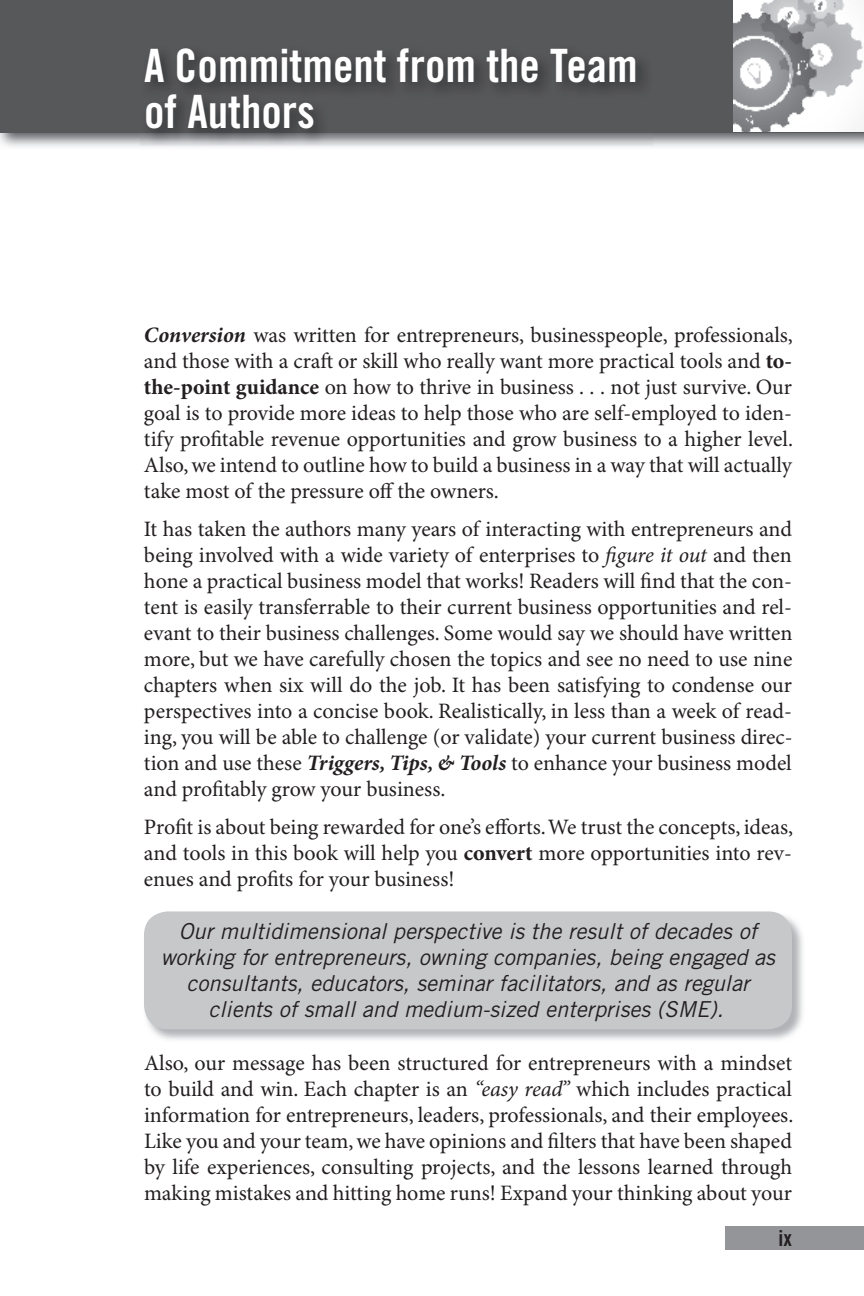
<style>
.page{position:relative;width:864px;height:1296px;background:#fff}
.page>*{position:absolute;margin:0;border:0;box-sizing:border-box;transform-origin:0 0}
.t1{font:46px/46px "Trade Gothic LT Std Bd Cn 20";color:#fff}
.t2{font:22px/26px "Minion Pro";letter-spacing:-.005em;color:#231f20;text-align:justify}
.t3{font:italic 22px/26px "Trade Gothic LT Std";color:#231f20;text-align:center}
.t4{font:22px "Trade Gothic LT Std Bd Cn 20";color:#231f20}
.s1{font-weight:700;font-style:italic}
.s2{font-weight:700}
.s3{font-style:italic}
</style>
<div class="page">
<img style="left:0;top:132px;width:864px;height:15px">
<div style="left:0;top:0;width:864px;height:132px;background:#57585a"></div>
<img style="left:734px;top:0;width:130px;height:132px">
<div style="left:725px;top:1226px;width:139px;height:24px;background:#939598"></div>
<img style="left:140px;top:53px;width:513px;height:93px">
<img style="left:144px;top:912px;width:659px;height:128px">
<div style="left:144px;top:911px;width:648px;height:118px;background:#c7c8ca;border-radius:24px"></div>
<p class="t1" style="left:144px;top:42px;width:495px">A Commitment from the Team of Authors</p>
<p class="t2" style="left:144px;top:323px;width:651px"><span class="s1">Conversion</span> was written for entrepreneurs, businesspeople, professionals, and those with a craft or skill who really want more practical tools and <span class="s2">to&shy;the-point guidance</span> on how to thrive in business . . . not just survive. Our goal is to provide more ideas to help those who are self-employed to iden&shy;tify profitable revenue opportunities and grow business to a higher level.<br>Also, we intend to outline how to build a business in a way that will actually take most of the pressure off the owners.</p>
<p class="t2" style="left:144px;top:517px;width:650px">It has taken the authors many years of interacting with entrepreneurs and being involved with a wide variety of enterprises to <span class="s3">figure it out</span> and then hone a practical business model that works! Readers will find that the con&shy;tent is easily transferrable to their current business opportunities and rel&shy;evant to their business challenges. Some would say we should have written more, but we have carefully chosen the topics and see no need to use nine chapters when six will do the job. It has been satisfying to condense our perspectives into a concise book. Realistically, in less than a week of read&shy;ing, you will be able to challenge (or validate) your current business direc&shy;tion and use these <span class="s1">Triggers, Tips, &amp; Tools</span> to enhance your business model and profitably grow your business.</p>
<p class="t2" style="left:144px;top:815px;width:651px">Profit is about being rewarded for one’s efforts. We trust the concepts, ideas, and tools in this book will help you <span class="s2">convert</span> more opportunities into rev&shy;enues and profits for your business!</p>
<p class="t3" style="left:161px;top:919px;width:616px">Our multidimensional perspective is the result of decades of working for entrepreneurs, owning companies, being engaged as consultants, educators, seminar facilitators, and as regular clients of small and medium-sized enterprises (SME).</p>
<p class="t2" style="left:144px;top:1051px;width:651px">Also, our message has been structured for entrepreneurs with a mindset to build and win. Each chapter is an <span class="s3">“easy read”</span> which includes practical information for entrepreneurs, leaders, professionals, and their employees.<br>Like you and your team, we have opinions and filters that have been shaped by life experiences, consulting projects, and the lessons learned through making mistakes and hitting home runs! Expand your thinking about your</p>
<p class="t4" style="left:779px;top:1225px;width:15px">ix</p>
</div>
